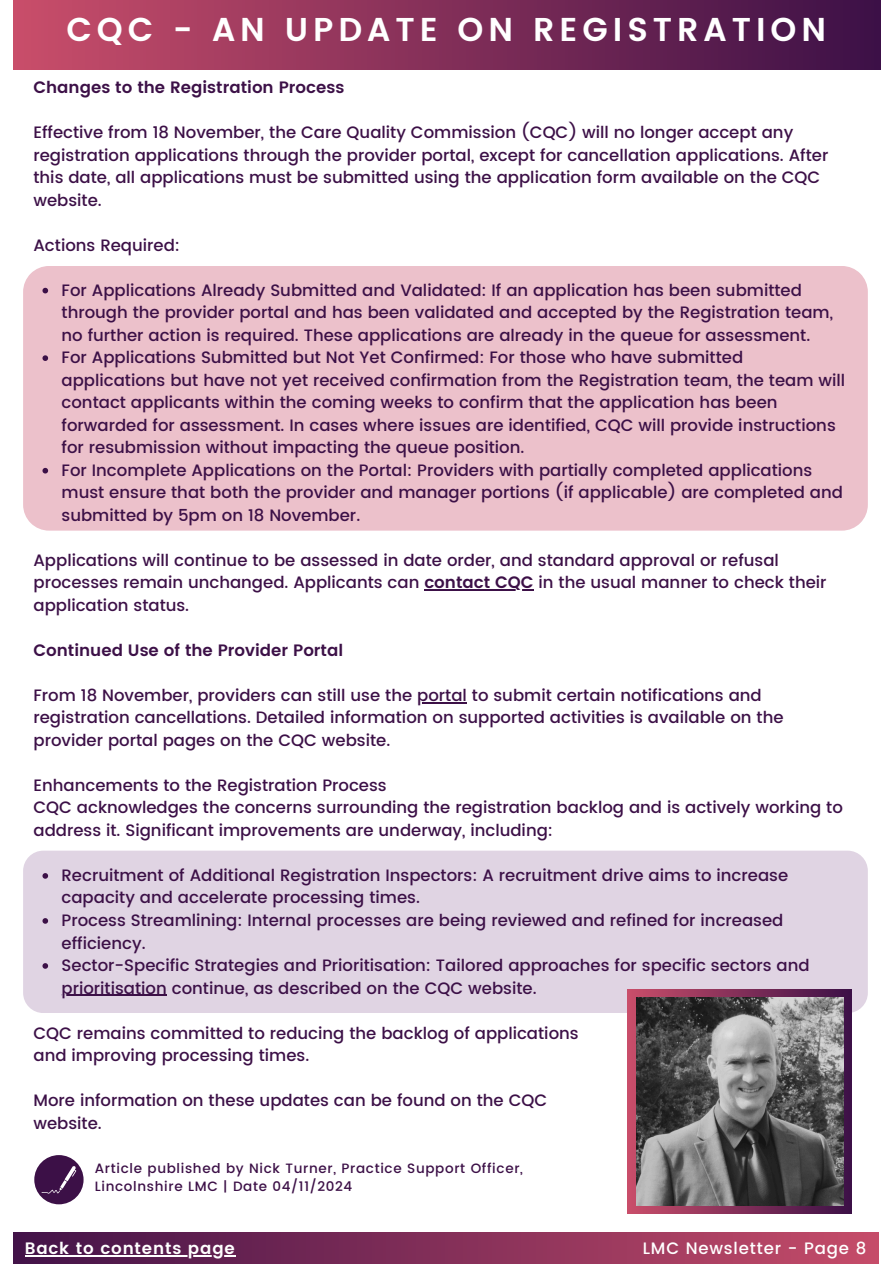
<style>
.page{position:relative;width:894px;height:1264px;background:#fff}
.page>*{position:absolute;margin:0;border:0;box-sizing:border-box;transform-origin:0 0}
.t1{font:600 33px "Poppins";letter-spacing:.15em;color:#fff}
.t2{font:500 16.5px/22.5px "Poppins";color:#3c1047}
.t3{font:600 16.5px "Poppins";color:#3c1047}
.t4{font:500 16.5px "Poppins";letter-spacing:.05em;color:#fff}
.t5{font:600 16.5px "Poppins";letter-spacing:.05em;color:#fff}
.t6{font:500 13.5px/18px "Poppins";letter-spacing:.05em;color:#3c1047}
.s1{font-weight:600}
</style>
<div class="page">
<div style="left:0;top:1232px;width:893px;height:31px;background:linear-gradient(to right,#491e51,#c44866)"></div>
<div style="left:879px;top:0;width:14px;height:1263px;background:#fff"></div>
<div style="left:0;top:0;width:13px;height:1263px;background:#fff"></div>
<div style="left:34px;top:1155px;width:50px;height:49px;background:#3c1047;border-radius:50%"></div>
<svg style="left:41px;top:1166px;width:35px;height:27px"></svg>
<div style="left:23px;top:850px;width:844px;height:163px;background:#e0d4e3;border-radius:20px"></div>
<svg style="left:627px;top:989px;width:224px;height:224px;background:#85335a"></svg>
<div style="left:13px;top:0;width:867px;height:69px;background:linear-gradient(to right,#c94e6a,#3c1047)"></div>
<div style="left:23px;top:266px;width:844px;height:264px;background:#ecc1cb"></div>
<svg style="left:42px;top:288px;width:6px;height:5px"></svg>
<svg style="left:42px;top:355px;width:6px;height:6px"></svg>
<svg style="left:42px;top:468px;width:6px;height:5px"></svg>
<hr style="left:424px;top:589px;width:109px;height:1px;background:#3c1047">
<hr style="left:417px;top:702px;width:50px;height:1px;background:#3c1047">
<svg style="left:42px;top:873px;width:6px;height:5px"></svg>
<svg style="left:42px;top:918px;width:6px;height:5px"></svg>
<svg style="left:42px;top:963px;width:6px;height:5px"></svg>
<hr style="left:61px;top:994px;width:106px;height:1px;background:#3c1047">
<img style="left:636px;top:997px;width:207px;height:208px">
<hr style="left:25px;top:1255px;width:211px;height:1px;background:#fff">
<p class="t1" style="left:66px;top:11px;width:761px">CQC - AN UPDATE ON REGISTRATION</p>
<h2 class="t3" style="left:33px;top:78px;width:312px">Changes to the Registration Process</h2>
<h2 class="t2" style="left:33px;top:121px;width:796px">Effective from 18 November, the Care Quality Commission (CQC) will no longer accept any registration applications through the provider portal, except for cancellation applications. After this date, all applications must be submitted using the application form available on the CQC website.</h2>
<h2 class="t2" style="left:33px;top:234px;width:148px">Actions Required:</h2>
<p class="t2" style="left:61px;top:279px;width:772px">For Applications Already Submitted and Validated: If an application has been submitted through the provider portal and has been validated and accepted by the Registration team, no further action is required. These applications are already in the queue for assessment.</p>
<p class="t2" style="left:61px;top:346px;width:784px">For Applications Submitted but Not Yet Confirmed: For those who have submitted applications but have not yet received confirmation from the Registration team, the team will contact applicants within the coming weeks to confirm that the application has been forwarded for assessment. In cases where issues are identified, CQC will provide instructions for resubmission without impacting the queue position.</p>
<p class="t2" style="left:61px;top:459px;width:782px">For Incomplete Applications on the Portal: Providers with partially completed applications must ensure that both the provider and manager portions (if applicable) are completed and submitted by 5pm on 18 November.</p>
<h2 class="t2" style="left:33px;top:549px;width:794px">Applications will continue to be assessed in date order, and standard approval or refusal processes remain unchanged. Applicants can <span class="s1">contact CQC</span> in the usual manner to check their</h2>
<h2 class="t2" style="left:33px;top:594px;width:157px">application status.</h2>
<h2 class="t3" style="left:33px;top:640px;width:311px">Continued Use of the Provider Portal</h2>
<h2 class="t2" style="left:33px;top:684px;width:729px">From 18 November, providers can still use the portal to submit certain notifications and</h2>
<h2 class="t2" style="left:33px;top:706px;width:751px">registration cancellations. Detailed information on supported activities is available on the provider portal pages on the CQC website.</h2>
<h2 class="t2" style="left:33px;top:774px;width:355px">Enhancements to the Registration Process</h2>
<h2 class="t2" style="left:33px;top:796px;width:810px">CQC acknowledges the concerns surrounding the registration backlog and is actively working to address it. Significant improvements are underway, including:</h2>
<h2 class="t2" style="left:61px;top:864px;width:728px">Recruitment of Additional Registration Inspectors: A recruitment drive aims to increase</h2>
<p class="t2" style="left:61px;top:886px;width:723px">capacity and accelerate processing times.<br>Process Streamlining: Internal processes are being reviewed and refined for increased</p>
<p class="t2" style="left:61px;top:931px;width:749px">efficiency.<br>Sector-Specific Strategies and Prioritisation: Tailored approaches for specific sectors and</p>
<p class="t2" style="left:61px;top:976px;width:476px">prioritisation continue, as described on the CQC website.</p>
<p class="t2" style="left:33px;top:1021px;width:546px">CQC remains committed to reducing the backlog of applications</p>
<h2 class="t2" style="left:33px;top:1044px;width:277px">and improving processing times.</h2>
<h2 class="t2" style="left:33px;top:1089px;width:515px">More information on these updates can be found on the CQC</h2>
<h2 class="t2" style="left:33px;top:1111px;width:70px">website.</h2>
<p class="t6" style="left:95px;top:1159px;width:429px">Article published by Nick Turner, Practice Support Officer,<br>Lincolnshire LMC | Date 04/11/2024</p>
<p class="t5" style="left:25px;top:1238px;width:211px">Back to contents page</p>
<p class="t4" style="left:642px;top:1238px;width:225px">LMC Newsletter - Page 8</p>
<p class="t4" style="left:623px;top:1238px;width:245px">LMC Newsletter - Page 6-7</p>
</div>
